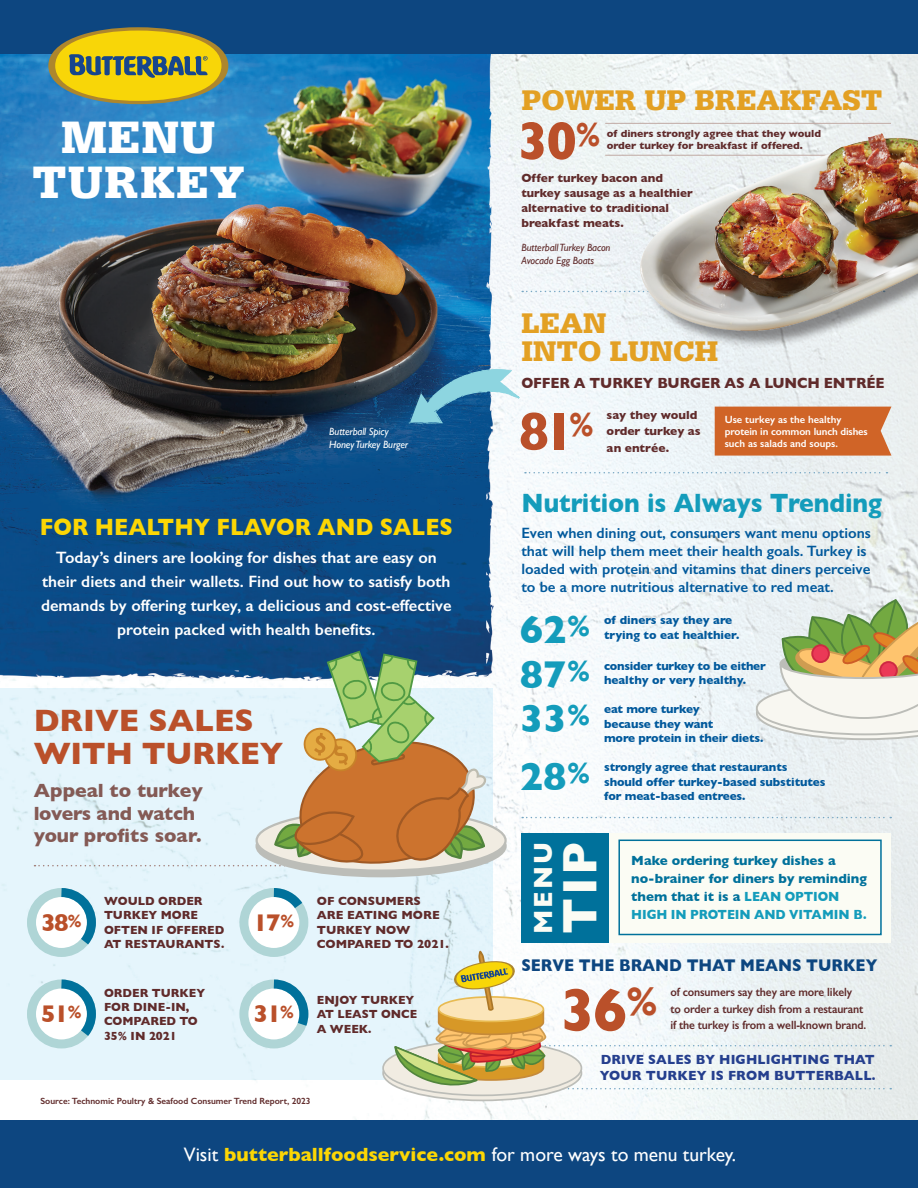
<style>
.page{position:relative;width:918px;height:1188px;background:#fff}
.page>*{position:absolute;margin:0;border:0;box-sizing:border-box;transform-origin:0 0}
.t1{font:700 61.2px "Gill Sans";color:#ba502a;scale:.93 1}
.t2{font:700 54.15px "Gill Sans";color:#ba502a;scale:.93 1}
.t3{font:700 49.35px "Gill Sans";color:#fbfcf4;scale:.95 1}
.t4{font:900 48px "Serifa Std";letter-spacing:.03em;color:#fff}
.t5{font:700 39.6px "Gill Sans";color:#149cbb}
.t6{font:700 31.5px "Gill Sans";letter-spacing:-.005em;color:#ba502a}
.t7{font:900 30px "Serifa Std";color:#e3a023}
.t8{font:700 27px "Gill Sans";color:#149cbb;scale:.91 1}
.t9{font:700 26.85px "Gill Sans";color:#fbfcf4;scale:.95 1}
.t10{font:700 24.6px "Gill Sans";letter-spacing:-.06em;color:#ba502a}
.t11{font:700 24px "Gill Sans";color:#fcd604;scale:.91 1}
.t12{font:19.5px "Gill Sans";color:#fff}
.t13{font:700 19.5px/22.5px "Gill Sans";letter-spacing:-.005em;color:#845a55}
.t14{font:700 17.25px "Gill Sans";color:#0d4680;scale:.9 1}
.t15{font:600 16.5px/24px "Gill Sans";color:#fff;text-align:center}
.t16{font:600 15px/18px "Gill Sans";color:#01599c}
.t17{font:700 15px "Gill Sans";letter-spacing:-.01em;color:#602b2b;scale:.94 1}
.t18{font:700 13.5px/18px "Gill Sans";color:#00719b}
.t19{font:700 13.5px/16.5px "Gill Sans";letter-spacing:.01em;color:#253f8e;scale:.95 1}
.t20{font:700 12px/14.4px "Gill Sans";color:#602b2b}
.t21{font:700 12px/14.4px "Gill Sans";letter-spacing:-.01em;color:#01599c}
.t22{font:600 12px/16.5px "Gill Sans";letter-spacing:-.01em;color:#602b2b;scale:.94 1}
.t23{font:600 10.5px/12px "Gill Sans";color:#fff}
.t24{font:700 10.5px/12.6px "Gill Sans";color:#602b2b}
.t25{font:italic 10.5px/12.6px "Gill Sans";letter-spacing:-.01em;color:#602b2b}
.t26{font:italic 10.5px/12.6px "Gill Sans";letter-spacing:-.01em;color:#fff}
.t27{font:600 9px "Gill Sans";color:#602b2b}
.s1{color:#149cbb}
.s2{font-weight:700;color:#fcd604}
</style>
<div class="page">
<img style="left:0;top:54px;width:918px;height:1066px">
<div style="left:0;top:1120px;width:918px;height:68px;background:#0d4680"></div>
<div style="left:0;top:0;width:918px;height:54px;background:#0d4680"></div>
<div style="left:0;top:688px;width:493px;height:392px;background:#e5f5fc"></div>
<svg style="left:525px;top:472px;width:362px;height:1px"></svg>
<hr style="left:605px;top:123px;width:286px;height:1px;background:#c0a9a3">
<hr style="left:605px;top:155px;width:282px;height:1px;background:#c0a9a3">
<svg style="left:522px;top:291px;width:114px;height:1px"></svg>
<div style="left:642px;top:136px;width:276px;height:213px;background:#231f20;opacity:.5"></div>
<img style="left:636px;top:127px;width:282px;height:211px">
<svg style="left:756px;top:598px;width:162px;height:142px"></svg>
<div style="left:521px;top:833px;width:88px;height:109px;background:#00719b"></div>
<div style="left:715px;top:407px;width:176px;height:49px;background:#d06427"></div>
<svg style="left:408px;top:364px;width:112px;height:61px"></svg>
<svg style="left:32px;top:893px;width:59px;height:59px"></svg>
<div style="left:27px;top:888px;width:69px;height:69px;border:9px solid #afd5d6;border-radius:50%"></div>
<svg style="left:52px;top:888px;width:44px;height:66px"></svg>
<div style="left:245px;top:893px;width:58px;height:59px;background:#fff;border-radius:50%"></div>
<div style="left:239px;top:888px;width:69px;height:69px;border:9px solid #afd5d6;border-radius:50%"></div>
<svg style="left:265px;top:888px;width:43px;height:30px"></svg>
<svg style="left:245px;top:985px;width:58px;height:58px"></svg>
<div style="left:239px;top:980px;width:69px;height:68px;border:9px solid #afd5d6;border-radius:50%"></div>
<svg style="left:265px;top:979px;width:44px;height:57px;background:#bfdce6"></svg>
<div style="left:609px;top:833px;width:282px;height:109px;background:#fbfcf4"></div>
<div style="left:618px;top:840px;width:264px;height:95px;border:2px solid #00719b"></div>
<svg style="left:522px;top:817px;width:369px;height:1px"></svg>
<svg style="left:383px;top:1046px;width:198px;height:54px"></svg>
<svg style="left:383px;top:1041px;width:198px;height:54px"></svg>
<svg style="left:393px;top:952px;width:498px;height:139px"></svg>
<svg style="left:32px;top:985px;width:59px;height:58px"></svg>
<div style="left:27px;top:980px;width:69px;height:68px;border:9px solid #afd5d6;border-radius:50%"></div>
<svg style="left:52px;top:979px;width:44px;height:67px"></svg>
<svg style="left:257px;top:810px;width:249px;height:61px"></svg>
<svg style="left:34px;top:649px;width:454px;height:224px"></svg>
<svg style="left:48px;top:27px;width:180px;height:77px;background:#b99427"></svg>
<div style="left:55px;top:31px;width:166px;height:70px;background:#f8d608;border-radius:50%"></div>
<svg style="left:69px;top:54px;width:139px;height:24px"></svg>
<p class="t4" style="left:62px;top:109px;width:155px">MENU</p>
<p class="t4" style="left:32px;top:154px;width:214px">TURKEY</p>
<p class="t26" style="left:329px;top:425px;width:80px">Butterball Spicy<br>Honey Turkey Burger</p>
<p class="t11" style="left:40px;top:507px;width:455px">FOR HEALTHY FLAVOR AND SALES</p>
<p class="t15" style="left:41px;top:546px;width:412px">Today’s diners are looking for dishes that are easy on their diets and their wallets. Find out how to satisfy both demands by offering turkey, a delicious and cost-effective protein packed with health benefits.</p>
<p class="t6" style="left:34px;top:695px;width:221px">DRIVE SALES</p>
<p class="t6" style="left:34px;top:728px;width:251px">WITH TURKEY</p>
<p class="t13" style="left:34px;top:779px;width:170px">Appeal to turkey lovers and watch your profits soar.</p>
<p class="t20" style="left:104px;top:894px;width:122px">WOULD ORDER<br>TURKEY MORE<br>OFTEN IF OFFERED<br>AT RESTAURANTS.</p>
<p class="t10" style="left:41px;top:903px;width:42px">38<sup>%</sup></p>
<p class="t10" style="left:253px;top:903px;width:43px">17<sup>%</sup></p>
<p class="t10" style="left:41px;top:995px;width:42px">51<sup>%</sup></p>
<p class="t20" style="left:104px;top:985px;width:103px">ORDER TURKEY<br>FOR DINE-IN,<br>COMPARED TO<br>35% IN 2021</p>
<p class="t10" style="left:254px;top:995px;width:42px">31<sup>%</sup></p>
<p class="t20" style="left:317px;top:894px;width:134px">OF CONSUMERS<br>ARE EATING MORE<br>TURKEY NOW<br>COMPARED TO 2021.</p>
<p class="t20" style="left:317px;top:992px;width:102px">ENJOY TURKEY<br>AT LEAST ONCE<br>A WEEK.</p>
<p class="t27" style="left:40px;top:1095px;width:272px">Source: Technomic Poultry &amp; Seafood Consumer Trend Report, 2023</p>
<p class="t7" style="left:521px;top:83px;width:363px">POWER UP BREAKFAST</p>
<p class="t2" style="left:518px;top:98px;width:91px">30<sup>%</sup></p>
<p class="t24" style="left:607px;top:127px;width:216px">of diners strongly agree that they would order turkey for breakfast if offered.</p>
<p class="t20" style="left:521px;top:170px;width:173px;line-height:15px">Offer turkey bacon and turkey sausage as a healthier alternative to traditional breakfast meats.</p>
<p class="t25" style="left:521px;top:241px;width:91px">Butterball Turkey Bacon<br>Avocado Egg Boats</p>
<p class="t7" style="left:521px;top:305px;width:87px">LEAN</p>
<p class="t7" style="left:521px;top:334px;width:198px">INTO LUNCH</p>
<p class="t17" style="left:521px;top:371px;width:388px">OFFER A TURKEY BURGER AS A LUNCH ENTRÉE</p>
<p class="t2" style="left:519px;top:388px;width:82px">81<sup>%</sup></p>
<p class="t20" style="left:607px;top:406px;width:95px;line-height:16.5px">say they would order turkey as an entrée.</p>
<p class="t23" style="left:725px;top:413px;width:145px">Use turkey as the healthy protein in common lunch dishes such as salads and soups.</p>
<p class="t8" style="left:521px;top:482px;width:398px">Nutrition is Always Trending</p>
<p class="t16" style="left:521px;top:524px;width:351px">Even when dining out, consumers want menu options that will help them meet their health goals. Turkey is loaded with protein and vitamins that diners perceive to be a more nutritious alternative to red meat.</p>
<p class="t5" style="left:520px;top:598px;width:72px">62<sup>%</sup></p>
<p class="t21" style="left:604px;top:613px;width:137px">of diners say they are trying to eat healthier.</p>
<p class="t5" style="left:520px;top:644px;width:72px">87<sup>%</sup></p>
<p class="t21" style="left:604px;top:658px;width:163px">consider turkey to be either healthy or very healthy.</p>
<p class="t5" style="left:520px;top:687px;width:72px">33<sup>%</sup></p>
<p class="t21" style="left:604px;top:702px;width:161px">eat more turkey<br>because they want<br>more protein in their diets.</p>
<p class="t5" style="left:520px;top:745px;width:72px">28<sup>%</sup></p>
<p class="t21" style="left:604px;top:760px;width:223px">strongly agree that restaurants should offer turkey-based substitutes for meat-based entrees.</p>
<p class="t9" style="left:522px;top:934px;width:99px;rotate:-90deg">MENU</p>
<p class="t3" style="left:541px;top:934px;width:98px;rotate:-90deg">TIP</p>
<p class="t18" style="left:631px;top:851px;width:237px">Make ordering turkey dishes a no-brainer for diners by reminding them that it is a <span class="s1">LEAN OPTION<br>HIGH IN PROTEIN AND VITAMIN B.</span></p>
<p class="t14" style="left:521px;top:952px;width:397px">SERVE THE BRAND THAT MEANS TURKEY</p>
<p class="t1" style="left:561px;top:962px;width:107px">36<sup>%</sup></p>
<p class="t19" style="left:600px;top:1050px;width:292px">DRIVE SALES BY HIGHLIGHTING THAT<br>YOUR TURKEY IS FROM BUTTERBALL.</p>
<p class="t22" style="left:670px;top:984px;width:210px">of consumers say they are more likely<br>to order a turkey dish from a restaurant if the turkey is from a well-known brand.</p>
<p class="t12" style="left:184px;top:1143px;width:554px">Visit <span class="s2">butterballfoodservice.com</span> for more ways to menu turkey.</p>
</div>
